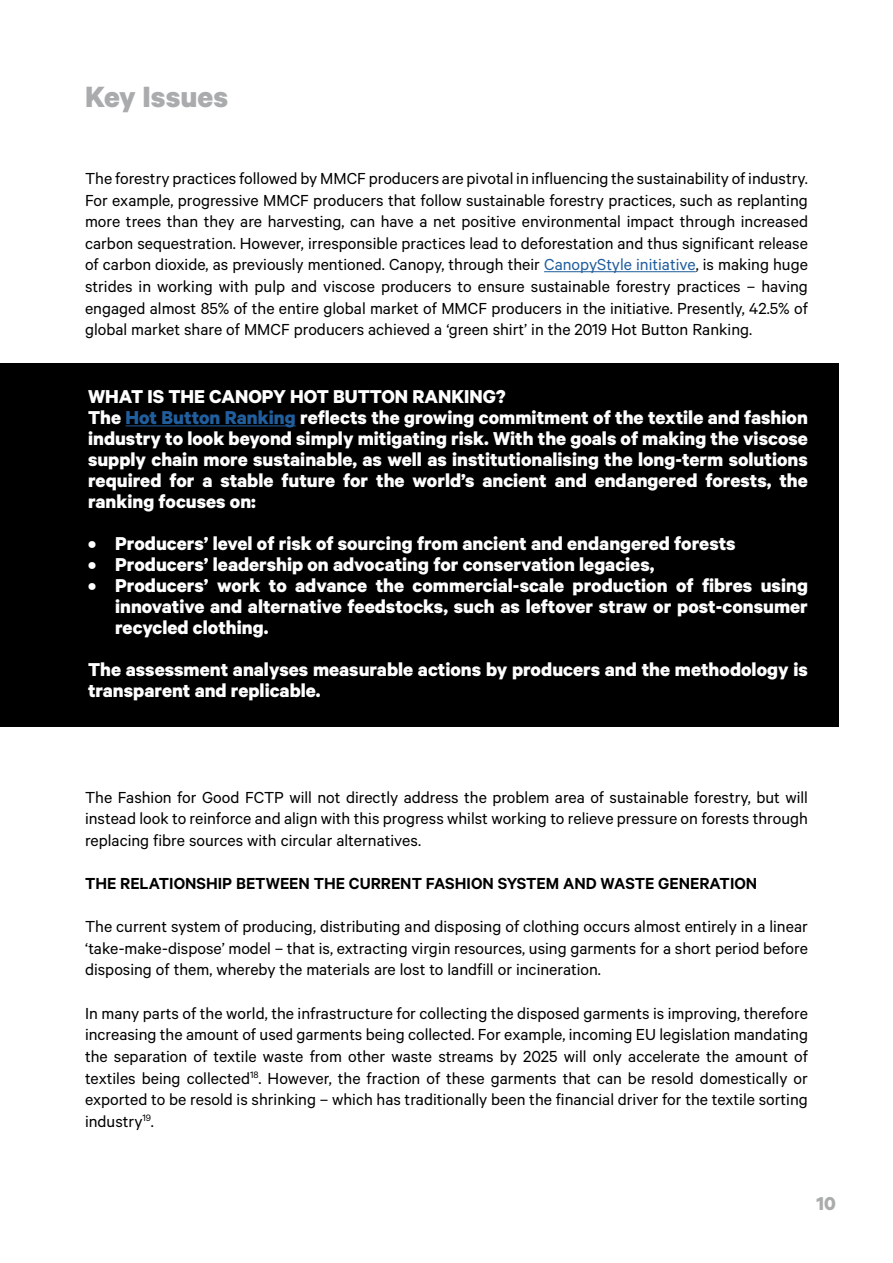
<style>
.page{position:relative;width:893px;height:1263px;background:#fff}
.page>*{position:absolute;margin:0;border:0;box-sizing:border-box;transform-origin:0 0}
.t1{font:700 33px "Calibre";color:#a9abac}
.t2{font:700 21px/21px "Calibre";color:#fefefe}
.t3{font:700 21px "Calibre";color:#aaacac}
.t4{font:18px/21.6px "Calibre";color:#000;text-align:justify}
.t5{font:600 18px "Calibre";color:#000}
.s1{color:#215e9e}
</style>
<div class="page">
<hr style="left:544px;top:271px;width:152px;height:1px;background:#215e9e">
<div style="left:0;top:364px;width:839px;height:363px;background:#000"></div>
<hr style="left:126px;top:426px;width:170px;height:1px;background:#215e9e">
<h1 class="t1" style="left:85px;top:76px;width:145px">Key Issues</h1>
<p class="t4" style="left:85px;top:167px;width:724px">The forestry practices followed by MMCF producers are pivotal in influencing the sustainability of industry.<br>For example, progressive MMCF producers that follow sustainable forestry practices, such as replanting more trees than they are harvesting, can have a net positive environmental impact through increased carbon sequestration. However, irresponsible practices lead to deforestation and thus significant release of carbon dioxide, as previously mentioned. Canopy, through their <span class="s1">CanopyStyle initiative</span>, is making huge strides in working with pulp and viscose producers to ensure sustainable forestry practices – having engaged almost 85% of the entire global market of MMCF producers in the initiative. Presently, 42.5% of global market share of MMCF producers achieved a ‘green shirt’ in the 2019 Hot Button Ranking.</p>
<p class="t2" style="left:88px;top:386px;width:721px">WHAT IS THE CANOPY HOT BUTTON RANKING?<br>The <span class="s1">Hot Button Ranking</span> reflects the growing commitment of the textile and fashion industry to look beyond simply mitigating risk. With the goals of making the viscose supply chain more sustainable, as well as institutionalising the long-term solutions required for a stable future for the world’s ancient and endangered forests, the ranking focuses on:</p>
<p class="t2" style="left:88px;top:533px;width:649px">• Producers’ level of risk of sourcing from ancient and endangered forests</p>
<p class="t2" style="left:88px;top:554px;width:568px">• Producers’ leadership on advocating for conservation legacies,</p>
<p class="t2" style="left:115px;top:575px;width:694px;text-align:justify;text-indent:-27px">• Producers’ work to advance the commercial-scale production of fibres using innovative and alternative feedstocks, such as leftover straw or post-consumer recycled clothing.</p>
<p class="t2" style="left:88px;top:659px;width:721px">The assessment analyses measurable actions by producers and the methodology is transparent and replicable.</p>
<p class="t4" style="left:85px;top:786px;width:724px">The Fashion for Good FCTP will not directly address the problem area of sustainable forestry, but will instead look to reinforce and align with this progress whilst working to relieve pressure on forests through replacing fibre sources with circular alternatives.</p>
<p class="t5" style="left:85px;top:873px;width:674px">THE RELATIONSHIP BETWEEN THE CURRENT FASHION SYSTEM AND WASTE GENERATION</p>
<p class="t4" style="left:85px;top:915px;width:724px">The current system of producing, distributing and disposing of clothing occurs almost entirely in a linear ‘take-make-dispose’ model – that is, extracting virgin resources, using garments for a short period before disposing of them, whereby the materials are lost to landfill or incineration.</p>
<p class="t4" style="left:85px;top:1002px;width:724px">In many parts of the world, the infrastructure for collecting the disposed garments is improving, therefore increasing the amount of used garments being collected. For example, incoming EU legislation mandating the separation of textile waste from other waste streams by 2025 will only accelerate the amount of textiles being collected<sup>18</sup>. However, the fraction of these garments that can be resold domestically or exported to be resold is shrinking – which has traditionally been the financial driver for the textile sorting industry<sup>19</sup>.</p>
<p class="t3" style="left:817px;top:1190px;width:21px">10</p>
</div>
